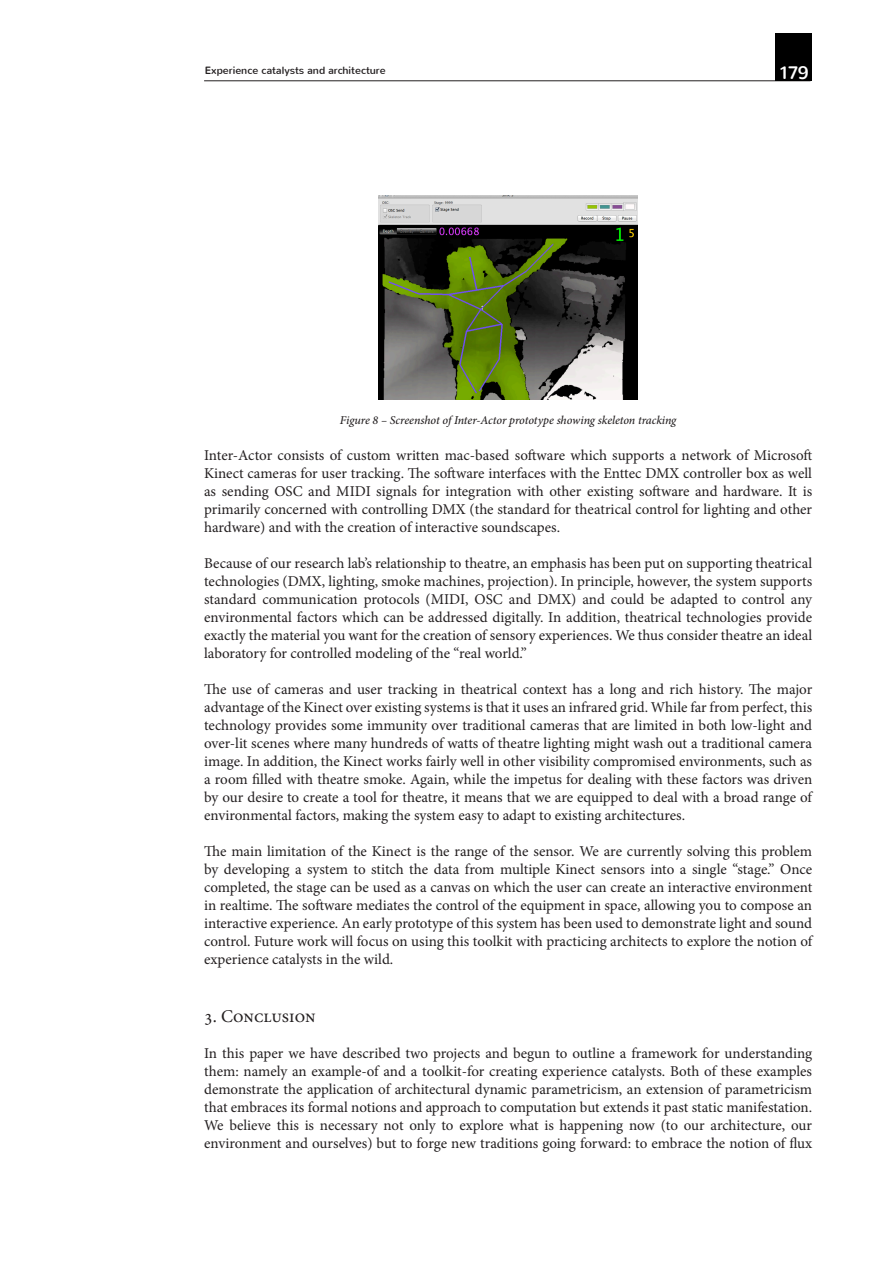
<style>
.page{position:relative;width:893px;height:1263px;background:#fff}
.page>*{position:absolute;margin:0;border:0;box-sizing:border-box;transform-origin:0 0}
.t1{font:18px "Minion Pro";color:#231f20}
.t2{font:18px "Nunito";color:#fff}
.t3{font:15px/18px "Minion Pro";color:#231f20;text-align:justify}
.t4{font:italic 500 12px "Minion Pro";letter-spacing:-.01em;color:#231f20}
.t5{font:10.5px "Nunito";color:#231f20}
</style>
<div class="page">
<hr style="left:204px;top:81px;width:606px;height:1px;background:#231f20">
<div style="left:776px;top:34px;width:36px;height:47px;background:#000"></div>
<img style="left:378px;top:196px;width:260px;height:203px">
<p class="t5" style="left:205px;top:63px;width:257px">Architecture Through the Use of Digital Technologies</p>
<p class="t2" style="left:779px;top:61px;width:31px">179</p>
<p class="t5" style="left:205px;top:63px;width:182px">Experience catalysts and architecture</p>
<p class="t4" style="left:340px;top:412px;width:338px">Figure 8 – Screenshot of Inter-Actor prototype showing skeleton tracking</p>
<p class="t3" style="left:204px;top:447px;width:610px">Inter-Actor consists of custom written mac-based software which supports a network of Microsoft Kinect cameras for user tracking. The software interfaces with the Enttec DMX controller box as well as sending OSC and MIDI signals for integration with other existing software and hardware. It is primarily concerned with controlling DMX (the standard for theatrical control for lighting and other hardware) and with the creation of interactive soundscapes.</p>
<p class="t3" style="left:204px;top:555px;width:610px">Because of our research lab’s relationship to theatre, an emphasis has been put on supporting theatrical technologies (DMX, lighting, smoke machines, projection). In principle, however, the system supports standard communication protocols (MIDI, OSC and DMX) and could be adapted to control any environmental factors which can be addressed digitally. In addition, theatrical technologies provide exactly the material you want for the creation of sensory experiences. We thus consider theatre an ideal laboratory for controlled modeling of the “real world.”</p>
<p class="t3" style="left:204px;top:681px;width:611px">The use of cameras and user tracking in theatrical context has a long and rich history. The major advantage of the Kinect over existing systems is that it uses an infrared grid. While far from perfect, this technology provides some immunity over traditional cameras that are limited in both low-light and over-lit scenes where many hundreds of watts of theatre lighting might wash out a traditional camera image. In addition, the Kinect works fairly well in other visibility compromised environments, such as a room filled with theatre smoke. Again, while the impetus for dealing with these factors was driven by our desire to create a tool for theatre, it means that we are equipped to deal with a broad range of environmental factors, making the system easy to adapt to existing architectures.</p>
<p class="t3" style="left:204px;top:843px;width:611px">The main limitation of the Kinect is the range of the sensor. We are currently solving this problem by developing a system to stitch the data from multiple Kinect sensors into a single “stage.” Once completed, the stage can be used as a canvas on which the user can create an interactive environment in realtime. The software mediates the control of the equipment in space, allowing you to compose an interactive experience. An early prototype of this system has been used to demonstrate light and sound control. Future work will focus on using this toolkit with practicing architects to explore the notion of experience catalysts in the wild.</p>
<p class="t1" style="left:204px;top:1004px;width:113px">3. Conclusion</p>
<p class="t3" style="left:204px;top:1044px;width:610px">In this paper we have described two projects and begun to outline a framework for understanding them: namely an example-of and a toolkit-for creating experience catalysts. Both of these examples demonstrate the application of architectural dynamic parametricism, an extension of parametricism that embraces its formal notions and approach to computation but extends it past static manifestation.<br>We believe this is necessary not only to explore what is happening now (to our architecture, our environment and ourselves) but to forge new traditions going forward: to embrace the notion of flux</p>
</div>
